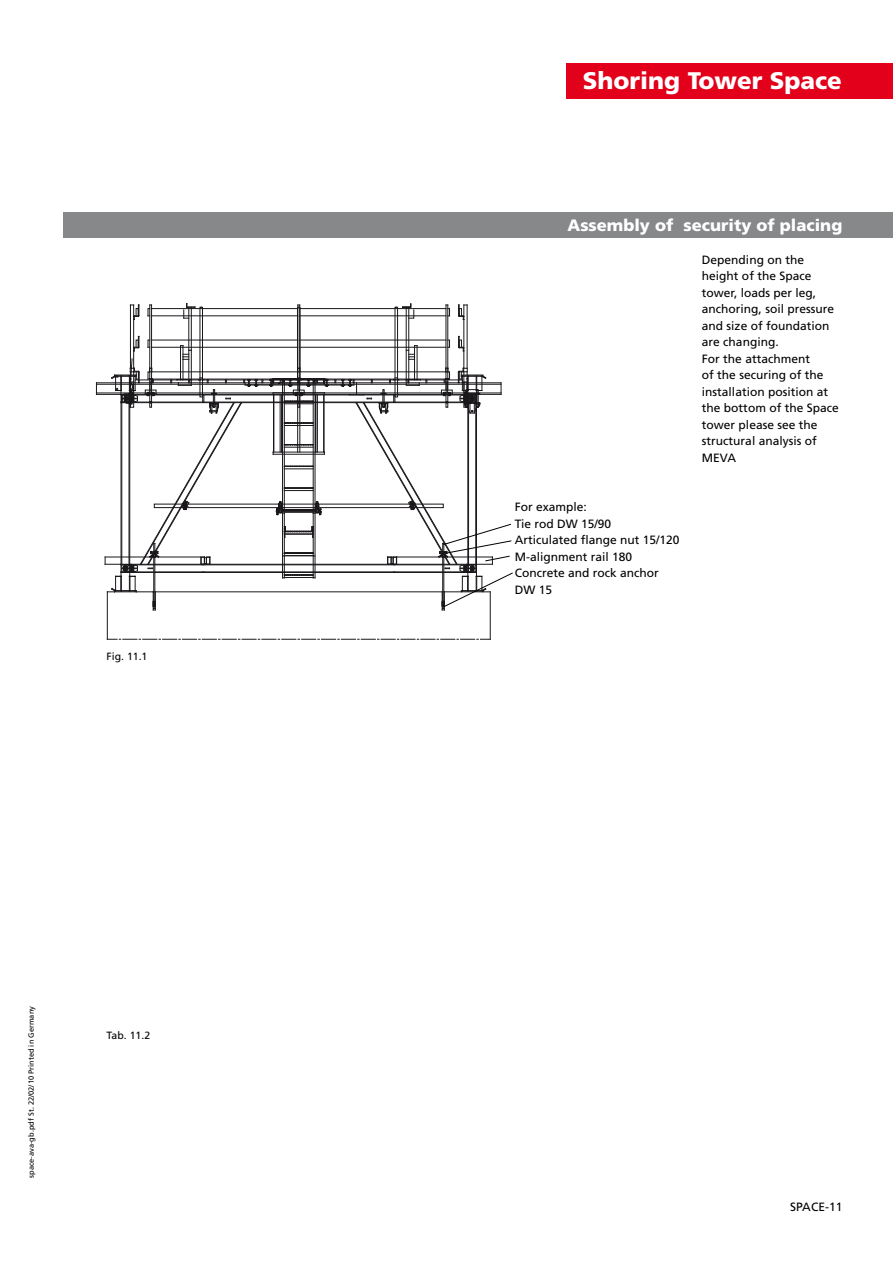
<style>
.page{position:relative;width:893px;height:1263px;background:#fff}
.page>*{position:absolute;margin:0;border:0;box-sizing:border-box;transform-origin:0 0}
.t1{font:900 24px "Frutiger LT";color:#fff}
.t2{font:900 16.5px "Frutiger LT";color:#fff}
.t3{font:12px/16.5px "Frutiger";color:#000}
.t4{font:10.5px "Frutiger";color:#000}
.t5{font:7.5px "Frutiger";color:#000}
</style>
<div class="page">
<div style="left:64px;top:213px;width:828px;height:25px;background:#87888a"></div>
<div style="left:567px;top:64px;width:325px;height:35px;background:#e2001a"></div>
<svg style="left:107px;top:639px;width:383px;height:1px"></svg>
<hr style="left:107px;top:592px;width:1px;height:47px;background:#1a171b">
<hr style="left:490px;top:592px;width:1px;height:47px;background:#1a171b">
<svg style="left:96px;top:303px;width:417px;height:308px"></svg>
<p class="t4" style="left:107px;top:652px;width:42px">Fig. 11.1</p>
<p class="t5" style="left:28px;top:1178px;width:173px;rotate:-90deg">space-ava-gb.pdf St. 22/02/10 Printed in Germany</p>
<p class="t4" style="left:107px;top:1031px;width:45px">Tab. 11.2</p>
<h1 class="t1" style="left:583px;top:71px;width:260px">Shoring Tower Space</h1>
<h2 class="t2" style="left:567px;top:218px;width:276px">Assembly of security of placing</h2>
<p class="t3" style="left:514px;top:500px;width:166px">For example:<br>Tie rod DW 15/90<br>Articulated flange nut 15/120<br>M-alignment rail 180<br>Concrete and rock anchor<br>DW 15</p>
<p class="t3" style="left:702px;top:252px;width:138px">Depending on the height of the Space tower, loads per leg, anchoring, soil pressure and size of foundation are changing.<br>For the attachment<br>of the securing of the installation position at the bottom of the Space tower please see the structural analysis of<br>MEVA</p>
<p class="t3" style="left:790px;top:1199px;width:54px">SPACE-11</p>
</div>
